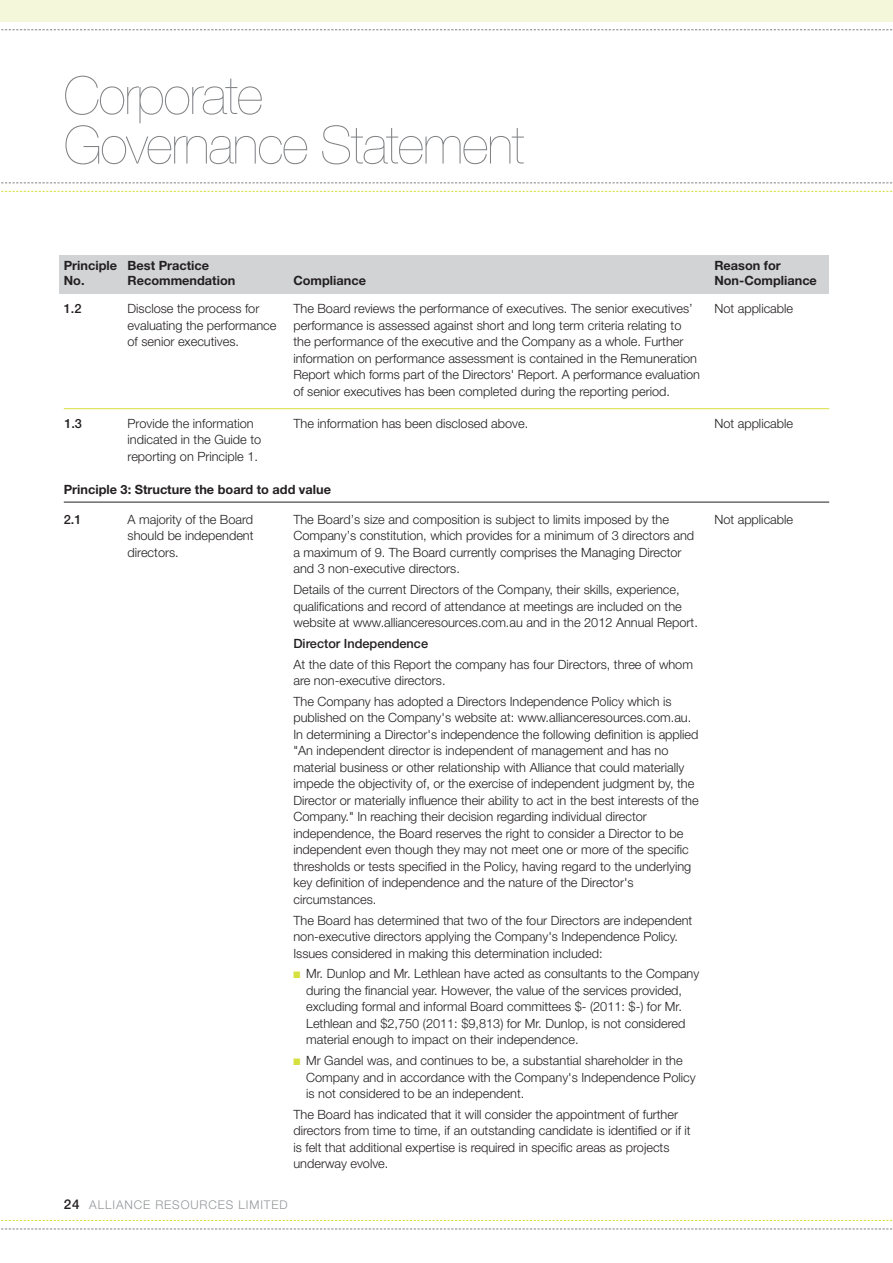
<style>
.page{position:relative;width:893px;height:1263px;background:#fff}
.page>*{position:absolute;margin:0;border:0;box-sizing:border-box;transform-origin:0 0}
.t1{font:200 52.5px/49.5px "Helvetica Neue";letter-spacing:-.025em;color:#808285}
.t2{font:300 12.75px/16.5px "Helvetica Neue";color:#231f20}
.t3{font:700 12.75px "Helvetica Neue";color:#231f20}
.t4{font:500 12.75px "Helvetica Neue";color:#231f20}
.t5{font:300 12px "Helvetica Neue";letter-spacing:.075em;color:#939598}
.s1{font-family:"Monotype Sorts";font-weight:400;font-size:9px;color:#d6e03f}
.s2{font-weight:500;font-size:13.5px;color:#231f20}
</style>
<div class="page">
<svg style="left:1px;top:191px;width:892px;height:1px"></svg>
<svg style="left:1px;top:1220px;width:892px;height:1px"></svg>
<div style="left:0;top:0;width:893px;height:21px;background:#f4f7d9"></div>
<svg style="left:1px;top:182px;width:892px;height:1px"></svg>
<svg style="left:1px;top:1228px;width:892px;height:1px"></svg>
<svg style="left:1px;top:29px;width:892px;height:1px"></svg>
<div style="left:60px;top:255px;width:769px;height:38px;background:#d1d3d4"></div>
<hr style="left:64px;top:408px;width:765px;height:1px;background:#d6e03f">
<hr style="left:64px;top:502px;width:765px;height:1px;background:#231f20">
<h1 class="t1" style="left:64px;top:75px;width:462px">Corporate<br>Governance Statement</h1>
<p class="t3" style="left:64px;top:261px;width:147px">Principle Best Practice</p>
<p class="t3" style="left:714px;top:261px;width:68px">Reason for</p>
<p class="t3" style="left:64px;top:276px;width:22px">No.</p>
<p class="t3" style="left:128px;top:276px;width:109px">Recommendation</p>
<p class="t3" style="left:293px;top:276px;width:74px">Compliance</p>
<p class="t3" style="left:714px;top:276px;width:104px">Non-Compliance</p>
<p class="t4" style="left:64px;top:304px;width:19px">1.2</p>
<p class="t2" style="left:128px;top:302px;width:150px">Disclose the process for evaluating the performance of senior executives.</p>
<p class="t2" style="left:293px;top:302px;width:401px">The Board reviews the performance of executives. The senior executives’</p>
<p class="t2" style="left:714px;top:302px;width:80px">Not applicable</p>
<p class="t2" style="left:293px;top:318px;width:408px">performance is assessed against short and long term criteria relating to the performance of the executive and the Company as a whole. Further information on performance assessment is contained in the Remuneration Report which forms part of the Directors' Report. A performance evaluation of senior executives has been completed during the reporting period.</p>
<p class="t4" style="left:64px;top:418px;width:19px">1.3</p>
<p class="t2" style="left:128px;top:416px;width:135px">Provide the information indicated in the Guide to reporting on Principle 1.</p>
<p class="t2" style="left:293px;top:416px;width:236px">The information has been disclosed above.</p>
<p class="t2" style="left:714px;top:416px;width:80px">Not applicable</p>
<p class="t3" style="left:64px;top:485px;width:269px">Principle 3: Structure the board to add value</p>
<p class="t4" style="left:64px;top:515px;width:19px">2.1</p>
<p class="t2" style="left:128px;top:512px;width:127px;text-align:justify">A majority of the Board should be independent directors.</p>
<p class="t2" style="left:293px;top:512px;width:377px">The Board’s size and composition is subject to limits imposed by the</p>
<p class="t2" style="left:714px;top:512px;width:80px">Not applicable</p>
<p class="t2" style="left:293px;top:529px;width:402px">Company’s constitution, which provides for a minimum of 3 directors and a maximum of 9. The Board currently comprises the Managing Director and 3 non-executive directors.</p>
<p class="t2" style="left:293px;top:582px;width:406px">Details of the current Directors of the Company, their skills, experience, qualifications and record of attendance at meetings are included on the website at www.allianceresources.com.au and in the 2012 Annual Report.</p>
<p class="t4" style="left:293px;top:639px;width:136px">Director Independence</p>
<p class="t2" style="left:293px;top:657px;width:401px">At the date of this Report the company has four Directors, three of whom are non-executive directors.</p>
<p class="t2" style="left:293px;top:694px;width:407px">The Company has adopted a Directors Independence Policy which is published on the Company's website at: www.allianceresources.com.au.<br>In determining a Director's independence the following definition is applied "An independent director is independent of management and has no material business or other relationship with Alliance that could materially impede the objectivity of, or the exercise of independent judgment by, the Director or materially influence their ability to act in the best interests of the Company." In reaching their decision regarding individual director independence, the Board reserves the right to consider a Director to be independent even though they may not meet one or more of the specific thresholds or tests specified in the Policy, having regard to the underlying key definition of independence and the nature of the Director's circumstances.</p>
<p class="t2" style="left:293px;top:913px;width:400px">The Board has determined that two of the four Directors are independent non-executive directors applying the Company's Independence Policy.<br>Issues considered in making this determination included:</p>
<p class="t2" style="left:306px;top:967px;width:395px;text-indent:-13px"><span class="s1">n</span> Mr. Dunlop and Mr. Lethlean have acted as consultants to the Company during the financial year. However, the value of the services provided, excluding formal and informal Board committees $- (2011: $-) for Mr.<br>Lethlean and $2,750 (2011: $9,813) for Mr. Dunlop, is not considered material enough to impact on their independence.</p>
<p class="t2" style="left:306px;top:1054px;width:391px;text-indent:-13px"><span class="s1">n</span> Mr Gandel was, and continues to be, a substantial shareholder in the<br>Company and in accordance with the Company's Independence Policy is not considered to be an independent.</p>
<p class="t2" style="left:293px;top:1107px;width:399px">The Board has indicated that it will consider the appointment of further directors from time to time, if an outstanding candidate is identified or if it is felt that additional expertise is required in specific areas as projects underway evolve.</p>
<p class="t5" style="left:64px;top:1200px;width:225px"><span class="s2">24</span> ALLIANCE RESOURCES LIMITED</p>
</div>
